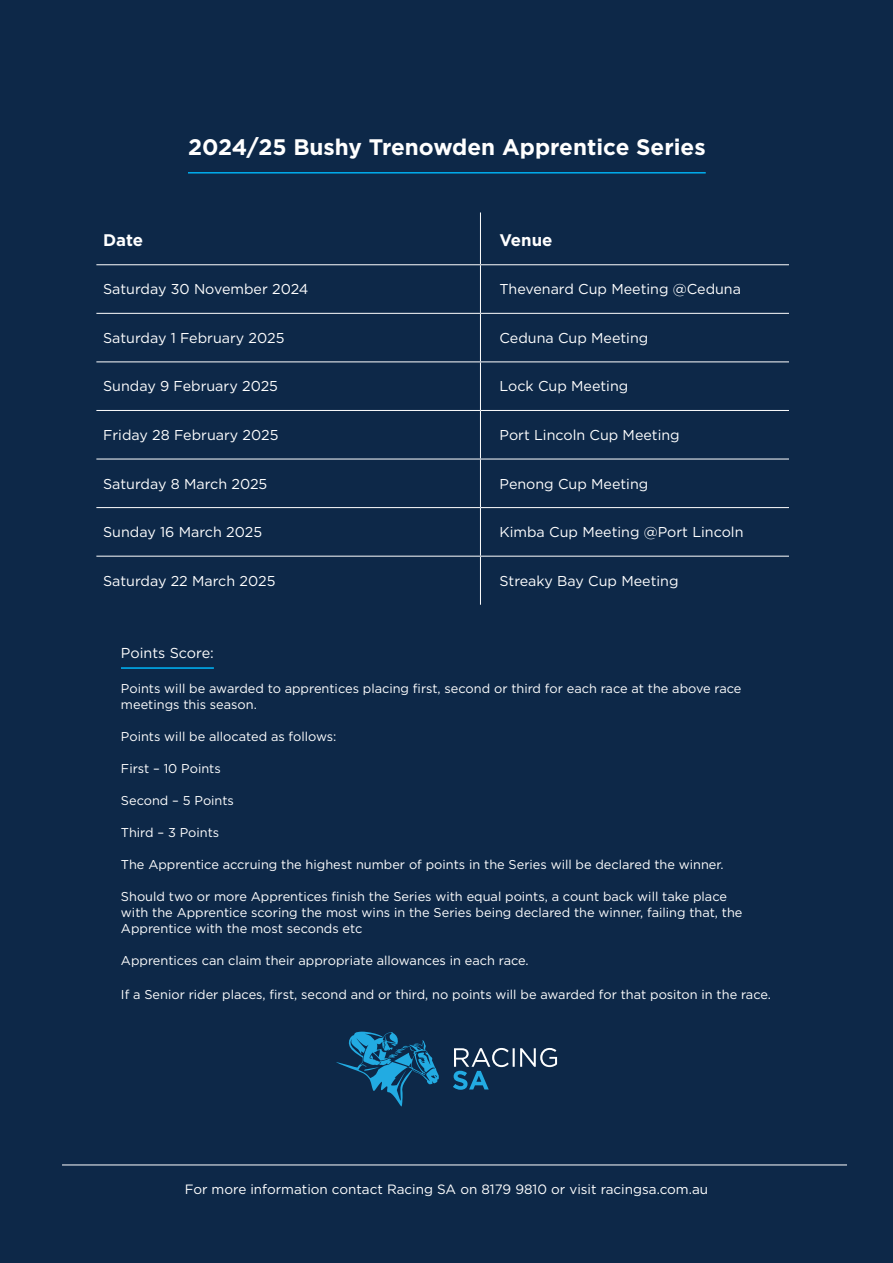
<style>
.page{position:relative;width:893px;height:1263px;background:#0d2848}
.page>*{position:absolute;margin:0;border:0;box-sizing:border-box;transform-origin:0 0}
.t1{font:700 22.5px "Gotham HTF";color:#fff}
.t2{font:700 16.8px "Gotham HTF";color:#fff}
.t3{font:14.4px "Gotham HTF";color:#fff}
.t4{font:14.25px "Gotham";color:#fff}
.t5{font:13.5px "Gotham";color:#fff}
.t6{font:12.75px/16px "Gotham HTF";color:#fff}
.t7{font:12.75px "Gotham";color:#fff}
</style>
<div class="page">
<hr style="left:188px;top:172px;width:518px;height:2px;background:#00aeef">
<hr style="left:96px;top:264px;width:384px;height:1px;background:#fff">
<hr style="left:480px;top:264px;width:309px;height:1px;background:#fff">
<hr style="left:96px;top:313px;width:384px;height:1px;background:#fff">
<hr style="left:480px;top:313px;width:309px;height:1px;background:#fff">
<hr style="left:96px;top:361px;width:384px;height:1px;background:#fff">
<hr style="left:480px;top:361px;width:309px;height:1px;background:#fff">
<hr style="left:96px;top:410px;width:384px;height:1px;background:#fff">
<hr style="left:480px;top:410px;width:309px;height:1px;background:#fff">
<hr style="left:480px;top:212px;width:1px;height:52px;background:#fff">
<hr style="left:480px;top:265px;width:1px;height:48px;background:#fff">
<hr style="left:480px;top:314px;width:1px;height:47px;background:#fff">
<hr style="left:480px;top:362px;width:1px;height:48px;background:#fff">
<hr style="left:480px;top:411px;width:1px;height:48px;background:#fff">
<hr style="left:96px;top:459px;width:384px;height:1px;background:#fff">
<hr style="left:480px;top:459px;width:309px;height:1px;background:#fff">
<hr style="left:480px;top:459px;width:1px;height:48px;background:#fff">
<hr style="left:480px;top:508px;width:1px;height:48px;background:#fff">
<hr style="left:480px;top:557px;width:1px;height:48px;background:#fff">
<hr style="left:96px;top:507px;width:384px;height:1px;background:#fff">
<hr style="left:480px;top:507px;width:309px;height:1px;background:#fff">
<hr style="left:96px;top:556px;width:384px;height:1px;background:#fff">
<hr style="left:480px;top:556px;width:309px;height:1px;background:#fff">
<hr style="left:62px;top:1164px;width:785px;height:1px;background:#fff">
<svg style="left:453px;top:1048px;width:104px;height:42px"></svg>
<svg style="left:336px;top:1031px;width:103px;height:75px"></svg>
<hr style="left:121px;top:667px;width:93px;height:2px;background:#00aeef">
<p class="t1" style="left:188px;top:134px;width:519px">2024/25 Bushy Trenowden Apprentice Series</p>
<p class="t2" style="left:103px;top:230px;width:42px">Date</p>
<p class="t2" style="left:499px;top:230px;width:54px">Venue</p>
<p class="t4" style="left:103px;top:281px;width:207px">Saturday 30 November 2024</p>
<p class="t4" style="left:499px;top:281px;width:243px">Thevenard Cup Meeting @Ceduna</p>
<p class="t4" style="left:103px;top:330px;width:183px">Saturday 1 February 2025</p>
<p class="t4" style="left:499px;top:330px;width:150px">Ceduna Cup Meeting</p>
<p class="t4" style="left:103px;top:378px;width:176px">Sunday 9 February 2025</p>
<p class="t4" style="left:499px;top:378px;width:130px">Lock Cup Meeting</p>
<p class="t4" style="left:103px;top:427px;width:177px">Friday 28 February 2025</p>
<p class="t4" style="left:499px;top:427px;width:182px">Port Lincoln Cup Meeting</p>
<p class="t4" style="left:103px;top:476px;width:166px">Saturday 8 March 2025</p>
<p class="t4" style="left:499px;top:476px;width:150px">Penong Cup Meeting</p>
<p class="t4" style="left:103px;top:524px;width:160px">Sunday 16 March 2025</p>
<p class="t4" style="left:499px;top:524px;width:245px">Kimba Cup Meeting @Port Lincoln</p>
<p class="t4" style="left:103px;top:573px;width:174px">Saturday 22 March 2025</p>
<p class="t4" style="left:499px;top:573px;width:181px">Streaky Bay Cup Meeting</p>
<p class="t3" style="left:121px;top:645px;width:94px">Points Score:</p>
<p class="t6" style="left:121px;top:681px;width:622px">Points will be awarded to apprentices placing first, second or third for each race at the above race meetings this season.</p>
<p class="t6" style="left:121px;top:728px;width:217px">Points will be allocated as follows:</p>
<p class="t7" style="left:121px;top:762px;width:101px">First – 10 Points</p>
<p class="t7" style="left:121px;top:794px;width:115px">Second – 5 Points</p>
<p class="t7" style="left:121px;top:825px;width:100px">Third – 3 Points</p>
<p class="t6" style="left:121px;top:856px;width:604px">The Apprentice accruing the highest number of points in the Series will be declared the winner.</p>
<p class="t6" style="left:121px;top:888px;width:623px">Should two or more Apprentices finish the Series with equal points, a count back will take place with the Apprentice scoring the most wins in the Series being declared the winner, failing that, the<br>Apprentice with the most seconds etc</p>
<p class="t6" style="left:121px;top:952px;width:409px">Apprentices can claim their appropriate allowances in each race.</p>
<p class="t6" style="left:121px;top:986px;width:651px">If a Senior rider places, first, second and or third, no points will be awarded for that positon in the race.</p>
<p class="t5" style="left:185px;top:1182px;width:525px">For more information contact Racing SA on 8179 9810 or visit racingsa.com.au</p>
</div>
